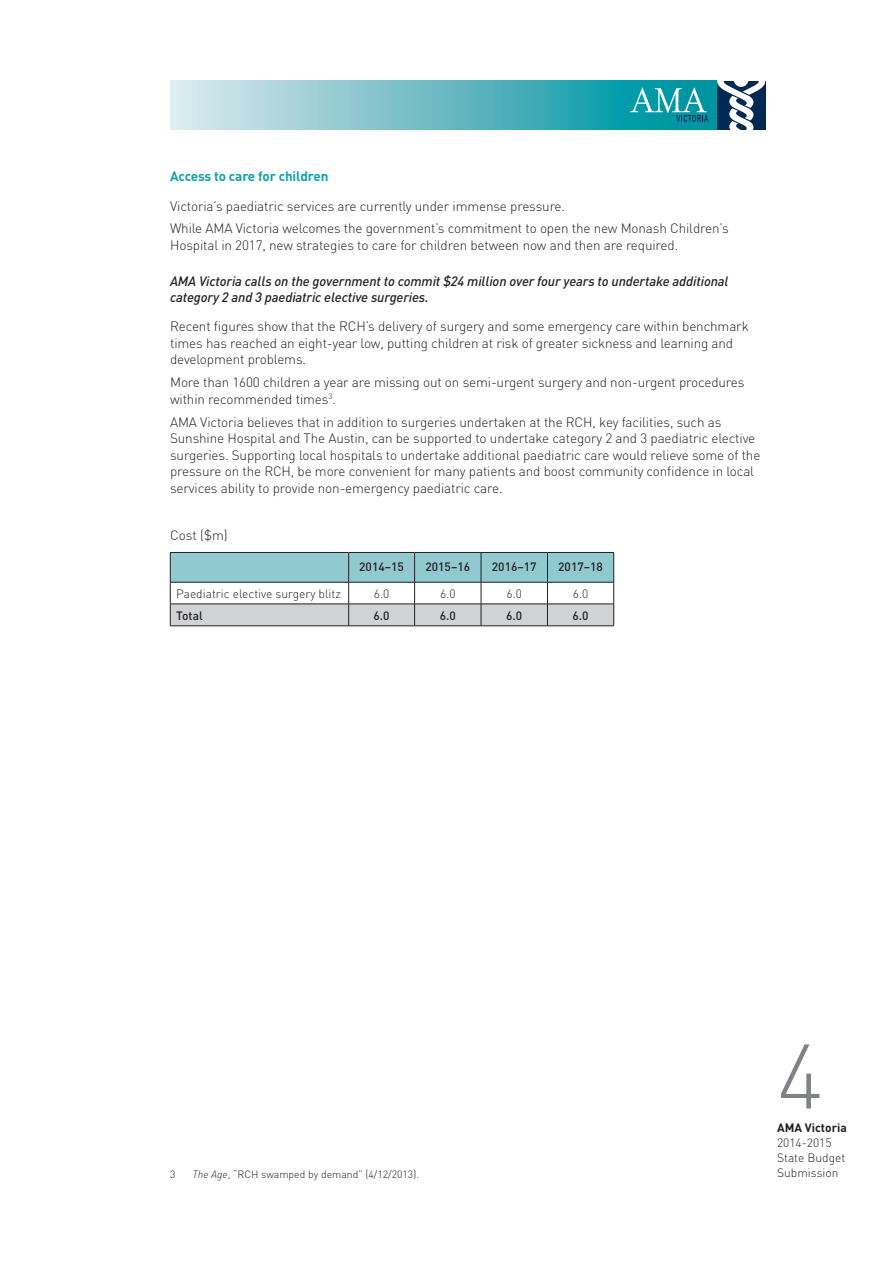
<style>
.page{position:relative;width:893px;height:1263px;background:#fff}
.page>*{position:absolute;margin:0;border:0;box-sizing:border-box;transform-origin:0 0}
.t1{font:300 90px "DIN";color:#808285}
.t2{font:300 13.5px/16.5px "DIN";letter-spacing:-.01em;color:#231f20}
.t3{font:italic 500 13.5px/16.5px "DIN";letter-spacing:-.01em;color:#231f20}
.t4{font:700 13.5px "DIN";letter-spacing:-.01em;color:#11a1ad}
.body{font:300 12px/15px "DIN";color:#231f20}
.body-2{font:500 12px "DIN";color:#231f20}
.t5{font:700 12px "DIN";color:#231f20}
.body-3{font:300 10.5px "DIN";color:#231f20}
.s1{font-style:italic}
</style>
<div class="page">
<svg style="left:170px;top:81px;width:547px;height:48px;background:#70bec7"></svg>
<svg style="left:717px;top:81px;width:48px;height:48px"></svg>
<svg style="left:630px;top:88px;width:78px;height:34px;background:#2ea6b2"></svg>
<svg style="left:170px;top:552px;width:444px;height:74px"></svg>
<hr style="left:481px;top:625px;width:66px;height:1px;background:#231f20">
<p class="t4" style="left:170px;top:168px;width:160px">Access to care for children</p>
<p class="t2" style="left:170px;top:197px;width:397px">Victoria’s paediatric services are currently under immense pressure.</p>
<p class="t2" style="left:170px;top:220px;width:560px">While AMA Victoria welcomes the government’s commitment to open the new Monash Children’s<br>Hospital in 2017, new strategies to care for children between now and then are required.</p>
<p class="t3" style="left:170px;top:272px;width:560px">AMA Victoria calls on the government to commit $24 million over four years to undertake additional category 2 and 3 paediatric elective surgeries.</p>
<p class="t2" style="left:170px;top:318px;width:580px">Recent figures show that the RCH’s delivery of surgery and some emergency care within benchmark times has reached an eight-year low, putting children at risk of greater sickness and learning and development problems.</p>
<p class="t2" style="left:170px;top:374px;width:576px">More than 1600 children a year are missing out on semi-urgent surgery and non-urgent procedures within recommended times<sup>3</sup>.</p>
<p class="t2" style="left:170px;top:413px;width:592px">AMA Victoria believes that in addition to surgeries undertaken at the RCH, key facilities, such as Sunshine Hospital and The Austin, can be supported to undertake category 2 and 3 paediatric elective surgeries. Supporting local hospitals to undertake additional paediatric care would relieve some of the pressure on the RCH, be more convenient for many patients and boost community confidence in local services ability to provide non-emergency paediatric care.</p>
<p class="t2" style="left:170px;top:527px;width:59px">Cost ($m)</p>
<p class="body-2" style="left:359px;top:559px;width:46px">2014–15</p>
<p class="body-2" style="left:425px;top:559px;width:46px">2015–16</p>
<p class="body-2" style="left:492px;top:559px;width:46px">2016–17</p>
<p class="body-2" style="left:558px;top:559px;width:46px">2017–18</p>
<p class="body" style="left:176px;top:586px;width:166px">Paediatric elective surgery blitz</p>
<p class="body" style="left:374px;top:586px;width:17px">6.0</p>
<p class="body" style="left:440px;top:586px;width:17px">6.0</p>
<p class="body" style="left:506px;top:586px;width:17px">6.0</p>
<p class="body" style="left:573px;top:586px;width:17px">6.0</p>
<p class="body-2" style="left:176px;top:608px;width:28px">Total</p>
<p class="body-2" style="left:374px;top:608px;width:18px">6.0</p>
<p class="body-2" style="left:440px;top:608px;width:18px">6.0</p>
<p class="body-2" style="left:506px;top:608px;width:18px">6.0</p>
<p class="body-2" style="left:573px;top:608px;width:18px">6.0</p>
<p class="body-3" style="left:170px;top:1168px;width:7px">3</p>
<p class="body-3" style="left:192px;top:1168px;width:228px"><span class="s1">The Age</span>, “RCH swamped by demand” (4/12/2013).</p>
<h1 class="t1" style="left:777px;top:1021px;width:48px">4</h1>
<p class="t5" style="left:777px;top:1120px;width:71px">AMA Victoria</p>
<p class="body" style="left:777px;top:1135px;width:70px">2014-2015<br>State Budget<br>Submission</p>
</div>
